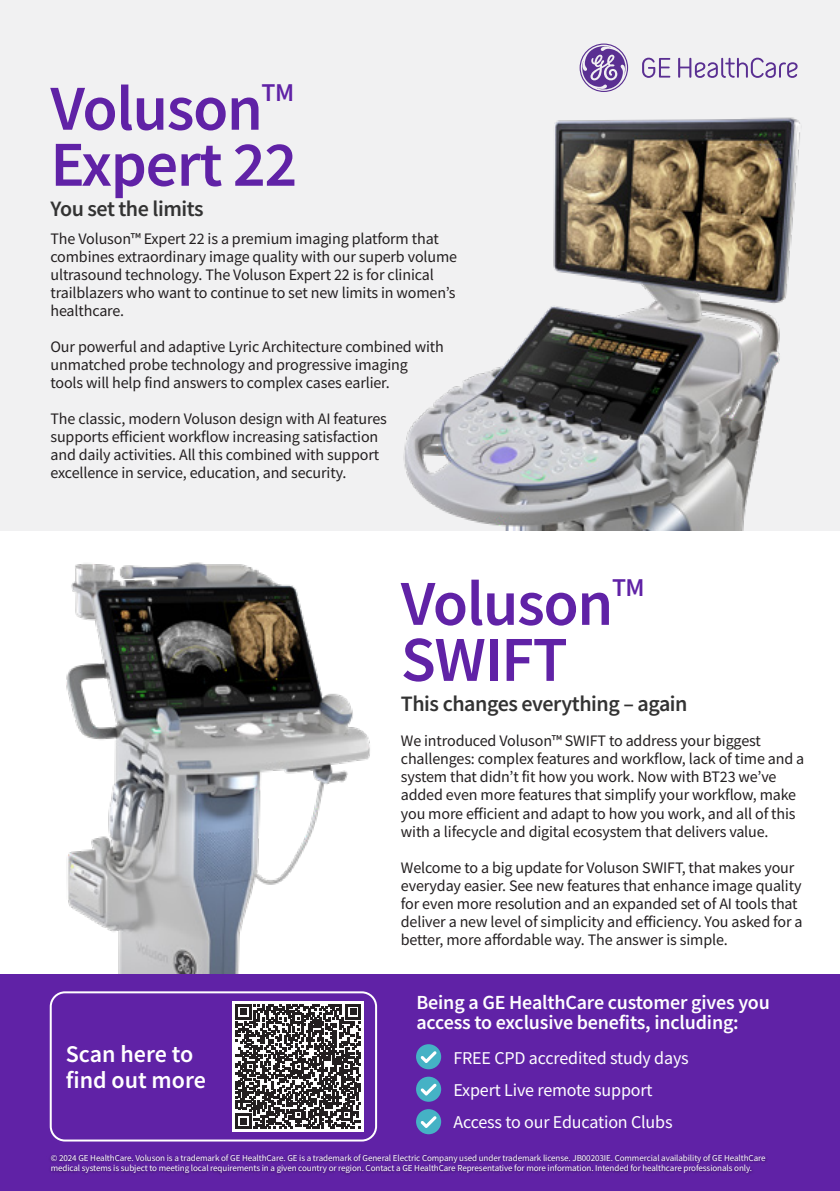
<style>
.page{position:relative;width:840px;height:1191px;background:#fff}
.page>*{position:absolute;margin:0;border:0;box-sizing:border-box;transform-origin:0 0}
.t1{font:600 64px "Source Sans Pro";letter-spacing:-.02em;color:#6022a6}
.t2{font:600 25.6px "Source Sans Pro";color:#6022a6}
.t3{font:600 24px/26px "Source Sans Pro";color:#fff}
.t4{font:600 22px "Source Sans Pro";letter-spacing:-.02em;color:#333}
.t5{font:600 20px/20px "Source Sans Pro";letter-spacing:-.01em;color:#fff}
.t6{font:18px/32px "Source Sans Pro";letter-spacing:-.01em;color:#fff}
.t7{font:16px/18px "Source Sans Pro";letter-spacing:-.01em;color:#231f20}
.t8{font:9px/10px "Source Sans Pro";letter-spacing:-.01em;color:#fff}
</style>
<div class="page">
<img style="left:0;top:530px;width:442px;height:444px">
<div style="left:0;top:0;width:839px;height:530px;background:#f1f1f2"></div>
<svg style="left:579px;top:44px;width:218px;height:48px"></svg>
<div style="left:0;top:974px;width:839px;height:217px;background:#6022a6"></div>
<div style="left:50px;top:991px;width:327px;height:150px;border:2px solid #fff;border-radius:14px"></div>
<img style="left:50px;top:1154px;width:717px;height:21px">
<div style="left:233px;top:1001px;width:131px;height:131px;background:#fff"></div>
<svg style="left:232px;top:1004px;width:129px;height:125px"></svg>
<img style="left:403px;top:117px;width:397px;height:413px">
<div style="left:416px;top:1044px;width:25px;height:25px;background:#45b2c5;border-radius:50%"></div>
<svg style="left:420px;top:1051px;width:16px;height:12px"></svg>
<div style="left:416px;top:1109px;width:25px;height:25px;background:#45b2c5;border-radius:50%"></div>
<svg style="left:420px;top:1116px;width:16px;height:12px"></svg>
<div style="left:416px;top:1076px;width:25px;height:25px;background:#45b2c5;border-radius:50%"></div>
<svg style="left:420px;top:1083px;width:16px;height:12px"></svg>
<h1 class="t1" style="left:50px;top:66px;width:214px">Voluson</h1>
<h2 class="t2" style="left:261px;top:76px;width:34px">TM</h2>
<h1 class="t1" style="left:50px;top:122px;width:248px">Expert 22</h1>
<h3 class="t4" style="left:50px;top:194px;width:154px">You set the limits</h3>
<p class="t7" style="left:50px;top:230px;width:408px">The Voluson™ Expert 22 is a premium imaging platform that combines extraordinary image quality with our superb volume ultrasound technology. The Voluson Expert 22 is for clinical trailblazers who want to continue to set new limits in womenʼs healthcare.</p>
<p class="t7" style="left:50px;top:338px;width:394px">Our powerful and adaptive Lyric Architecture combined with unmatched probe technology and progressive imaging tools will help find answers to complex cases earlier.</p>
<p class="t7" style="left:50px;top:410px;width:338px">The classic, modern Voluson design with AI features supports efficient workflow increasing satisfaction and daily activities. All this combined with support excellence in service, education, and security.</p>
<h3 class="t3" style="left:66px;top:1040px;width:141px">Scan here to find out more</h3>
<h1 class="t1" style="left:400px;top:561px;width:214px">Voluson</h1>
<h2 class="t2" style="left:611px;top:571px;width:34px">TM</h2>
<h1 class="t1" style="left:400px;top:617px;width:168px">SWIFT</h1>
<h3 class="t4" style="left:400px;top:689px;width:288px">This changes everything – again</h3>
<p class="t7" style="left:400px;top:732px;width:405px">We introduced Voluson™ SWIFT to address your biggest challenges: complex features and workflow, lack of time and a system that didnʼt fit how you work. Now with BT23 weʼve added even more features that simplify your workflow, make you more efficient and adapt to how you work, and all of this with a lifecycle and digital ecosystem that delivers value.</p>
<p class="t7" style="left:400px;top:858px;width:403px">Welcome to a big update for Voluson SWIFT, that makes your everyday easier. See new features that enhance image quality for even more resolution and an expanded set of AI tools that deliver a new level of simplicity and efficiency. You asked for a better, more affordable way. The answer is simple.</p>
<p class="t5" style="left:416px;top:992px;width:355px">Being a GE HealthCare customer gives you access to exclusive benefits, including:</p>
<p class="t6" style="left:453px;top:1041px;width:237px">FREE CPD accredited study days<br>Expert Live remote support<br>Access to our Education Clubs</p>
<p class="t8" style="left:51px;top:1153px;width:716px">© 2024 GE HealthCare. Voluson is a trademark of GE HealthCare. GE is a trademark of General Electric Company used under trademark license. JB00203IE. Commercial availability of GE HealthCare medical systems is subject to meeting local requirements in a given country or region. Contact a GE HealthCare Representative for more information. Intended for healthcare professionals only.</p>
</div>
